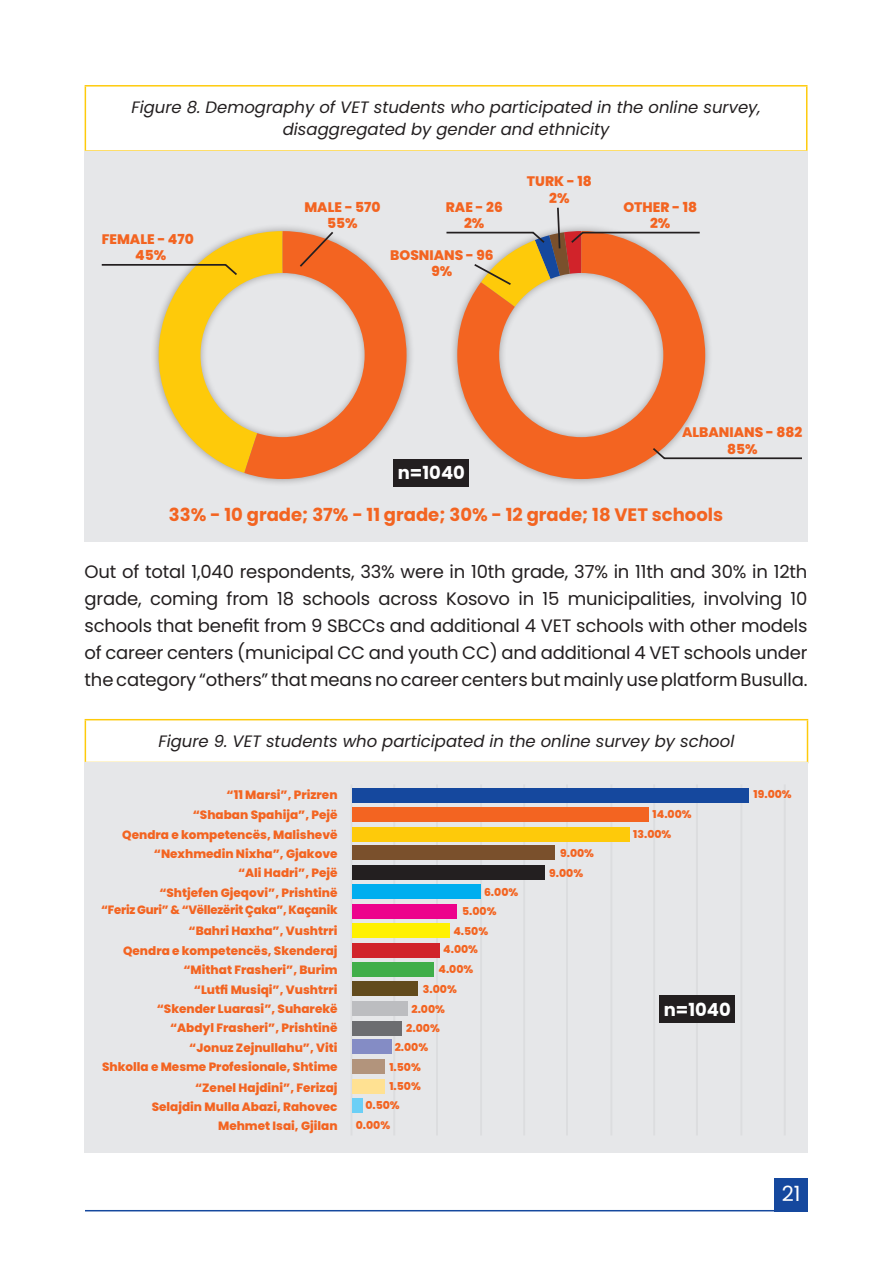
<style>
.page{position:relative;width:893px;height:1263px;background:#fff}
.page>*{position:absolute;margin:0;border:0;box-sizing:border-box;transform-origin:0 0}
.t1{font:21px "Poppins";color:#fff}
.t2{font:18px/27px "Poppins";letter-spacing:-.01em;color:#231f20;text-align:justify}
.t3{font:700 18px "Poppins";color:#f36421}
.t4{font:700 18px "Poppins";color:#fff}
.t5{font:italic 16.5px/22.5px "Poppins";color:#231f20;text-align:center}
.t6{font:800 13.8px/16.5px "Poppins";color:#f36421;text-align:center}
.t7{font:800 12px/19.6px "Poppins";color:#f36421;text-align:right}
.t8{font:800 12px/17.7px "Poppins";letter-spacing:-.02em;color:#f36421;text-align:right}
.t9{font:800 10.8px/20.1px "Poppins";color:#f36421}
</style>
<div class="page">
<div style="left:774px;top:1178px;width:34px;height:33px;background:#15489e"></div>
<hr style="left:85px;top:1210px;width:723px;height:1px;background:#15489e">
<hr style="left:85px;top:85px;width:722px;height:2px;background:#feca0a">
<hr style="left:85px;top:87px;width:1px;height:63px;background:#feca0a">
<hr style="left:806px;top:87px;width:1px;height:63px;background:#feca0a">
<hr style="left:85px;top:150px;width:722px;height:2px;background:#feca0a">
<hr style="left:85px;top:719px;width:723px;height:1px;background:#feca0a">
<hr style="left:85px;top:720px;width:1px;height:42px;background:#feca0a">
<hr style="left:807px;top:720px;width:1px;height:42px;background:#feca0a">
<hr style="left:85px;top:762px;width:723px;height:1px;background:#feca0a">
<div style="left:84px;top:763px;width:724px;height:390px;background:#e6e7e9"></div>
<hr style="left:350px;top:784px;width:2px;height:351px;background:#dcdddf">
<hr style="left:393px;top:784px;width:2px;height:351px;background:#dcdddf">
<hr style="left:436px;top:784px;width:2px;height:351px;background:#dcdddf">
<hr style="left:480px;top:784px;width:2px;height:351px;background:#dcdddf">
<hr style="left:523px;top:784px;width:2px;height:351px;background:#dcdddf">
<hr style="left:566px;top:784px;width:2px;height:351px;background:#dcdddf">
<hr style="left:610px;top:784px;width:2px;height:351px;background:#dcdddf">
<hr style="left:653px;top:784px;width:2px;height:351px;background:#dcdddf">
<hr style="left:696px;top:784px;width:2px;height:351px;background:#dcdddf">
<hr style="left:740px;top:784px;width:2px;height:351px;background:#dcdddf">
<hr style="left:784px;top:784px;width:2px;height:351px;background:#dcdddf">
<div style="left:352px;top:788px;width:397px;height:14px;background:#15489e"></div>
<div style="left:352px;top:807px;width:297px;height:15px;background:#f36421"></div>
<div style="left:352px;top:827px;width:278px;height:14px;background:#feca0a"></div>
<div style="left:352px;top:846px;width:203px;height:14px;background:#7a502c"></div>
<div style="left:352px;top:865px;width:193px;height:14px;background:#231f20"></div>
<div style="left:352px;top:885px;width:129px;height:14px;background:#00aeef"></div>
<div style="left:352px;top:904px;width:105px;height:15px;background:#ed028c"></div>
<div style="left:352px;top:923px;width:98px;height:15px;background:#fff101"></div>
<div style="left:352px;top:943px;width:88px;height:15px;background:#d1232a"></div>
<div style="left:352px;top:963px;width:82px;height:14px;background:#40ae49"></div>
<div style="left:352px;top:981px;width:66px;height:15px;background:#624b1d"></div>
<div style="left:352px;top:1001px;width:56px;height:14px;background:#bcbdc0"></div>
<div style="left:352px;top:1021px;width:50px;height:14px;background:#6c6d70"></div>
<div style="left:352px;top:1040px;width:40px;height:14px;background:#848cc5"></div>
<div style="left:352px;top:1059px;width:33px;height:15px;background:#b2947c"></div>
<div style="left:352px;top:1079px;width:33px;height:15px;background:#ffe192"></div>
<div style="left:352px;top:1098px;width:11px;height:14px;background:#6bcff6"></div>
<div style="left:659px;top:995px;width:76px;height:28px;background:#231f20"></div>
<div style="left:85px;top:151px;width:723px;height:391px;background:#e6e7e9"></div>
<div style="left:150px;top:223px;width:264px;height:264px;background:#231f20;opacity:.4"></div>
<hr style="left:102px;top:264px;width:124px;height:2px;background:#231f20">
<svg style="left:144px;top:230px;width:263px;height:249px"></svg>
<div style="left:449px;top:223px;width:264px;height:264px;background:#231f20;opacity:.4"></div>
<svg style="left:457px;top:231px;width:248px;height:248px"></svg>
<hr style="left:664px;top:457px;width:138px;height:2px;background:#231f20">
<svg style="left:651px;top:446px;width:16px;height:15px"></svg>
<hr style="left:582px;top:232px;width:118px;height:1px;background:#231f20">
<hr style="left:446px;top:232px;width:87px;height:1px;background:#231f20">
<svg style="left:472px;top:207px;width:113px;height:100px"></svg>
<div style="left:394px;top:459px;width:75px;height:27px;background:#231f20"></div>
<h3 class="t5" style="left:131px;top:96px;width:631px">Figure 8. Demography of VET students who participated in the online survey, disaggregated by gender and ethnicity</h3>
<p class="t6" style="left:102px;top:231px;width:94px">FEMALE - 470<br>45%</p>
<p class="t6" style="left:304px;top:199px;width:78px">MALE - 570<br>55%</p>
<p class="t6" style="left:446px;top:199px;width:58px">RAE - 26<br>2%</p>
<p class="t6" style="left:390px;top:247px;width:105px">BOSNIANS - 96<br>9%</p>
<p class="t6" style="left:527px;top:173px;width:66px">TURK - 18<br>2%</p>
<p class="t6" style="left:623px;top:199px;width:75px">OTHER - 18<br>2%</p>
<h2 class="t4" style="left:398px;top:462px;width:69px">n=1040</h2>
<p class="t6" style="left:682px;top:424px;width:122px">ALBANIANS - 882<br>85%</p>
<h2 class="t3" style="left:169px;top:504px;width:556px">33% - 10 grade; 37% - 11 grade; 30% - 12 grade; 18 VET schools</h2>
<p class="t2" style="left:85px;top:558px;width:724px">Out of total 1,040 respondents, 33% were in 10th grade, 37% in 11th and 30% in 12th grade, coming from 18 schools across Kosovo in 15 municipalities, involving 10 schools that benefit from 9 SBCCs and additional 4 VET schools with other models of career centers (municipal CC and youth CC) and additional 4 VET schools under the category “others” that means no career centers but mainly use platform Busulla.</p>
<h3 class="t5" style="left:158px;top:730px;width:578px">Figure 9. VET students who participated in the online survey by school</h3>
<p class="t7" style="left:227px;top:785px;width:113px">“11 Marsi”, Prizren</p>
<p class="t9" style="left:754px;top:784px;width:40px">19.00%</p>
<p class="t9" style="left:633px;top:824px;width:40px">13.00%</p>
<p class="t9" style="left:549px;top:843px;width:46px;text-indent:11px">9.00%<br>9.00%</p>
<p class="t9" style="left:462px;top:882px;width:58px;line-height:19px;text-indent:22px">6.00%<br>5.00%</p>
<p class="t9" style="left:443px;top:922px;width:46px;line-height:18.5px;text-indent:10px">4.50%<br>4.00%</p>
<p class="t9" style="left:423px;top:959px;width:52px;line-height:19.5px;text-indent:16px">4.00%<br>3.00%</p>
<p class="t9" style="left:411px;top:999px;width:35px">2.00%</p>
<p class="t9" style="left:406px;top:1018px;width:35px">2.00%</p>
<p class="t9" style="left:395px;top:1037px;width:35px">2.00%</p>
<p class="t9" style="left:389px;top:1057px;width:33px">1.50%</p>
<p class="t9" style="left:389px;top:1076px;width:33px">1.50%</p>
<p class="t9" style="left:365px;top:1095px;width:36px">0.50%</p>
<p class="t9" style="left:356px;top:1115px;width:36px">0.00%</p>
<p class="t7" style="left:193px;top:805px;width:146px">“Shaban Spahija”, Pejë</p>
<p class="t9" style="left:653px;top:804px;width:40px">14.00%</p>
<p class="t7" style="left:122px;top:825px;width:217px;line-height:19px">Qendra e kompetencës, Malishevë “Nexhmedin Nixha”, Gjakove<br>“Ali Hadri”, Pejë</p>
<p class="t8" style="left:101px;top:884px;width:238px">“Shtjefen Gjeqovi”, Prishtinë<br>“Feriz Guri” &amp; “Vëllezërit Çaka”, Kaçanik</p>
<p class="t7" style="left:102px;top:921px;width:237px">“Bahri Haxha”, Vushtrri<br>Qendra e kompetencës, Skenderaj “Mithat Frasheri”, Burim<br>“Lutfi Musiqi”, Vushtrri<br>“Skender Luarasi”, Suharekë<br>“Abdyl Frasheri”, Prishtinë<br>“Jonuz Zejnullahu”, Viti<br>Shkolla e Mesme Profesionale, Shtime “Zenel Hajdini”, Ferizaj</p>
<p class="t7" style="left:152px;top:1097px;width:187px;line-height:18.9px">Selajdin Mulla Abazi, Rahovec<br>Mehmet Isai, Gjilan</p>
<h2 class="t4" style="left:664px;top:999px;width:69px">n=1040</h2>
<h1 class="t1" style="left:782px;top:1182px;width:20px">21</h1>
</div>
